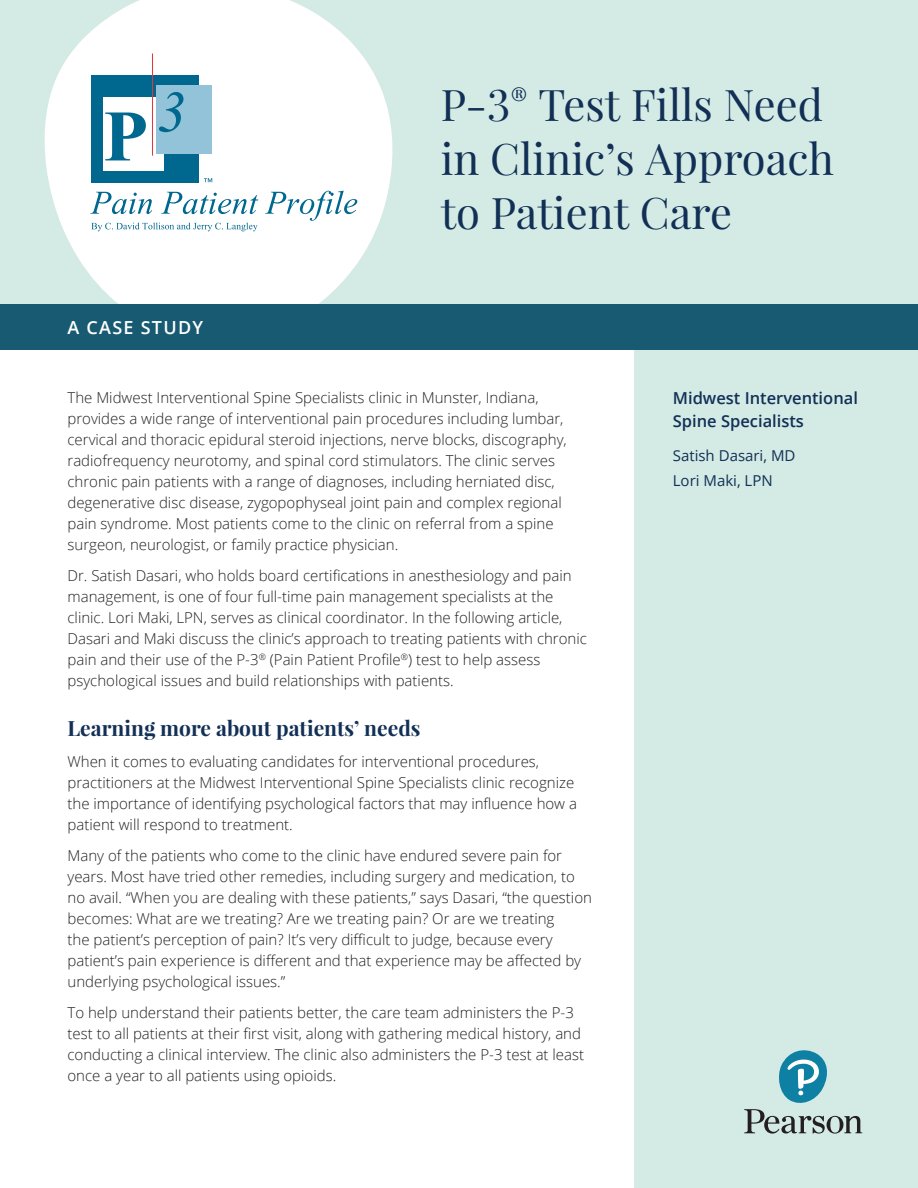
<style>
.page{position:relative;width:918px;height:1188px;background:#fff}
.page>*{position:absolute;margin:0;border:0;box-sizing:border-box;transform-origin:0 0}
.t1{font:43.5px/54px "Playfair Display";color:#123056}
.t2{font:700 21px "Playfair Display";color:#123056}
.t3{font:600 18px "Open Sans";letter-spacing:.07em;color:#fff}
.t4{font:600 16.5px/22.5px "Open Sans";color:#123056}
.t5{font:300 15px/21px "Open Sans";color:#231f20}
.t6{font:15px/24.5px "Open Sans";color:#123056}
</style>
<div class="page">
<div style="left:634px;top:337px;width:284px;height:851px;background:#d4eae4"></div>
<div style="left:0;top:0;width:918px;height:304px;background:#d4eae4"></div>
<svg style="left:45px;top:0;width:347px;height:304px;fill:#fff"></svg>
<div style="left:0;top:304px;width:918px;height:46px;background:#185a71"></div>
<svg style="left:744px;top:1050px;width:118px;height:84px"></svg>
<div style="left:91px;top:75px;width:108px;height:108px;background:#00688f"></div>
<div style="left:103px;top:97px;width:61px;height:73px;background:#fff"></div>
<div style="left:157px;top:85px;width:55px;height:69px;background:#93c3d9"></div>
<hr style="left:152px;top:54px;width:1px;height:102px;background:#e1373d">
<svg style="left:105px;top:113px;width:41px;height:47px"></svg>
<svg style="left:159px;top:92px;width:24px;height:40px"></svg>
<svg style="left:90px;top:192px;width:62px;height:22px"></svg>
<svg style="left:161px;top:192px;width:97px;height:22px;background:#c1dae3"></svg>
<svg style="left:265px;top:191px;width:92px;height:30px;background:#cfe2e9"></svg>
<svg style="left:91px;top:223px;width:167px;height:8px"></svg>
<svg style="left:204px;top:178px;width:8px;height:4px"></svg>
<p class="t3" style="left:68px;top:315px;width:137px">A CASE STUDY</p>
<h1 class="t1" style="left:441px;top:78px;width:395px">P-3<sup>®</sup> Test Fills Need in Clinic’s Approach to Patient Care</h1>
<p class="t5" style="left:68px;top:387px;width:501px">The Midwest Interventional Spine Specialists clinic in Munster, Indiana, provides a wide range of interventional pain procedures including lumbar, cervical and thoracic epidural steroid injections, nerve blocks, discography, radiofrequency neurotomy, and spinal cord stimulators. The clinic serves chronic pain patients with a range of diagnoses, including herniated disc, degenerative disc disease, zygopophyseal joint pain and complex regional pain syndrome. Most patients come to the clinic on referral from a spine surgeon, neurologist, or family practice physician.</p>
<p class="t5" style="left:67px;top:565px;width:521px">Dr. Satish Dasari, who holds board certifications in anesthesiology and pain management, is one of four full-time pain management specialists at the clinic. Lori Maki, LPN, serves as clinical coordinator. In the following article, Dasari and Maki discuss the clinic’s approach to treating patients with chronic pain and their use of the P-3<sup>®</sup> (Pain Patient Profile<sup>®</sup>) test to help assess psychological issues and build relationships with patients.</p>
<h2 class="t2" style="left:68px;top:715px;width:355px">Learning more about patients’ needs</h2>
<p class="t5" style="left:68px;top:751px;width:511px">When it comes to evaluating candidates for interventional procedures, practitioners at the Midwest Interventional Spine Specialists clinic recognize the importance of identifying psychological factors that may influence how a patient will respond to treatment.</p>
<p class="t5" style="left:68px;top:845px;width:526px">Many of the patients who come to the clinic have endured severe pain for years. Most have tried other remedies, including surgery and medication, to no avail. “When you are dealing with these patients,” says Dasari, “the question becomes: What are we treating? Are we treating pain? Or are we treating<br>the patient’s perception of pain? It’s very difficult to judge, because every patient’s pain experience is different and that experience may be affected by underlying psychological issues.”</p>
<p class="t5" style="left:68px;top:1002px;width:518px">To help understand their patients better, the care team administers the P-3 test to all patients at their first visit, along with gathering medical history, and conducting a clinical interview. The clinic also administers the P-3 test at least once a year to all patients using opioids.</p>
<p class="t4" style="left:673px;top:387px;width:187px">Midwest Interventional<br>Spine Specialists</p>
<p class="t6" style="left:673px;top:443px;width:124px">Satish Dasari, MD<br>Lori Maki, LPN</p>
</div>
